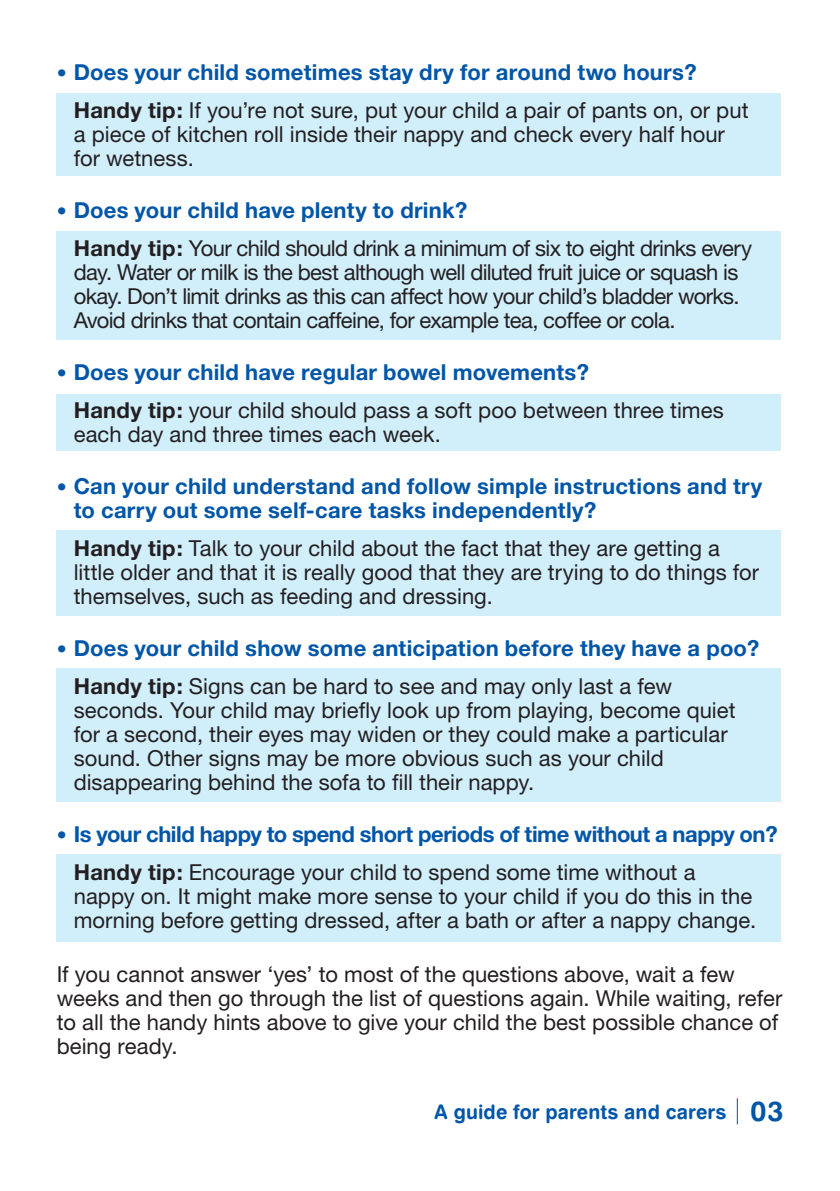
<style>
.page{position:relative;width:840px;height:1191px;background:#fff}
.page>*{position:absolute;margin:0;border:0;box-sizing:border-box;transform-origin:0 0}
.t1{font:22px/24px "Helvetica Neue";color:#231f20}
.t2{font:700 22px/24px "Helvetica Neue";letter-spacing:.01em;color:#0156a8}
.t3{font:700 22px/38px "Helvetica Neue";letter-spacing:-.02em;color:#0156a8}
.t4{font:22px/38px "Helvetica Neue";letter-spacing:-.03em;color:#231f20}
.t5{font:20px "Swiss 721 BT Bold Rounded";letter-spacing:.005em;color:#0156a8}
.s1{font-size:20px;color:#0156a8}
.s2{font-weight:700;color:#0156a8}
.s3{font-weight:700}
.s4{font-weight:400;font-size:20px}
.s5{color:#231f20}
.s6{font-weight:400;color:#231f20}
.s7{font-size:28px}
</style>
<div class="page">
<div style="left:57px;top:94px;width:723px;height:82px;background:#d1eefb"></div>
<div style="left:57px;top:231px;width:723px;height:109px;background:#d1eefb"></div>
<div style="left:57px;top:394px;width:723px;height:57px;background:#d1eefb"></div>
<div style="left:57px;top:530px;width:723px;height:85px;background:#d1eefb"></div>
<div style="left:57px;top:855px;width:723px;height:87px;background:#d1eefb"></div>
<div style="left:57px;top:668px;width:723px;height:133px;background:#d1eefb"></div>
<svg style="left:736px;top:1098px;width:1px;height:26px"></svg>
<p class="t1" style="left:74px;top:53px;width:676px;line-height:38px;text-indent:-17px"><span class="s1">•</span> <span class="s2">Does your child sometimes stay dry for around two hours?<br></span><span class="s3">Handy tip:</span> If you’re not sure, put your child a pair of pants on, or put</p>
<p class="t1" style="left:74px;top:122px;width:652px">a piece of kitchen roll inside their nappy and check every half hour for wetness.</p>
<p class="t4" style="left:74px;top:191px;width:679px;text-indent:-17px"><span class="s1">•</span> <span class="s2">Does your child have plenty to drink?<br></span><span class="s3">Handy tip:</span> Your child should drink a minimum of six to eight drinks every</p>
<p class="t1" style="left:74px;top:260px;width:667px;text-align:justify">day. Water or milk is the best although well diluted fruit juice or squash is okay. Don’t limit drinks as this can affect how your child’s bladder works.<br>Avoid drinks that contain caffeine, for example tea, coffee or cola.</p>
<p class="t1" style="left:74px;top:353px;width:651px;line-height:38px;text-indent:-17px"><span class="s1">•</span> <span class="s2">Does your child have regular bowel movements?<br></span><span class="s3">Handy tip:</span> your child should pass a soft poo between three times</p>
<p class="t1" style="left:74px;top:422px;width:368px">each day and three times each week.</p>
<p class="t2" style="left:74px;top:473px;width:689px;text-indent:-17px"><span class="s4">•</span> Can your child understand and follow simple instructions and try to carry out some self-care tasks independently?</p>
<p class="t1" style="left:74px;top:536px;width:686px"><span class="s3">Handy tip:</span> Talk to your child about the fact that they are getting a little older and that it is really good that they are trying to do things for themselves, such as feeding and dressing.</p>
<p class="t2" style="left:74px;top:628px;width:686px;line-height:38px;text-indent:-17px"><span class="s4">•</span> Does your child show some anticipation before they have a poo?<br><span class="s5">Handy tip:</span> <span class="s6">Signs can be hard to see and may only last a few</span></p>
<p class="t1" style="left:74px;top:698px;width:663px">seconds. Your child may briefly look up from playing, become quiet for a second, their eyes may widen or they could make a particular sound. Other signs may be more obvious such as your child disappearing behind the sofa to fill their nappy.</p>
<p class="t3" style="left:74px;top:814px;width:705px;text-indent:-17px"><span class="s4">•</span> Is your child happy to spend short periods of time without a nappy on?<br><span class="s5">Handy tip:</span> <span class="s6">Encourage your child to spend some time without a</span></p>
<p class="t1" style="left:74px;top:884px;width:683px">nappy on. It might make more sense to your child if you do this in the morning before getting dressed, after a bath or after a nappy change.</p>
<p class="t1" style="left:57px;top:962px;width:726px">If you cannot answer ‘yes’ to most of the questions above, wait a few weeks and then go through the list of questions again. While waiting, refer to all the handy hints above to give your child the best possible chance of being ready.</p>
<p class="t5" style="left:434px;top:1099px;width:350px">A guide for parents and carers <span class="s7">03</span></p>
</div>
